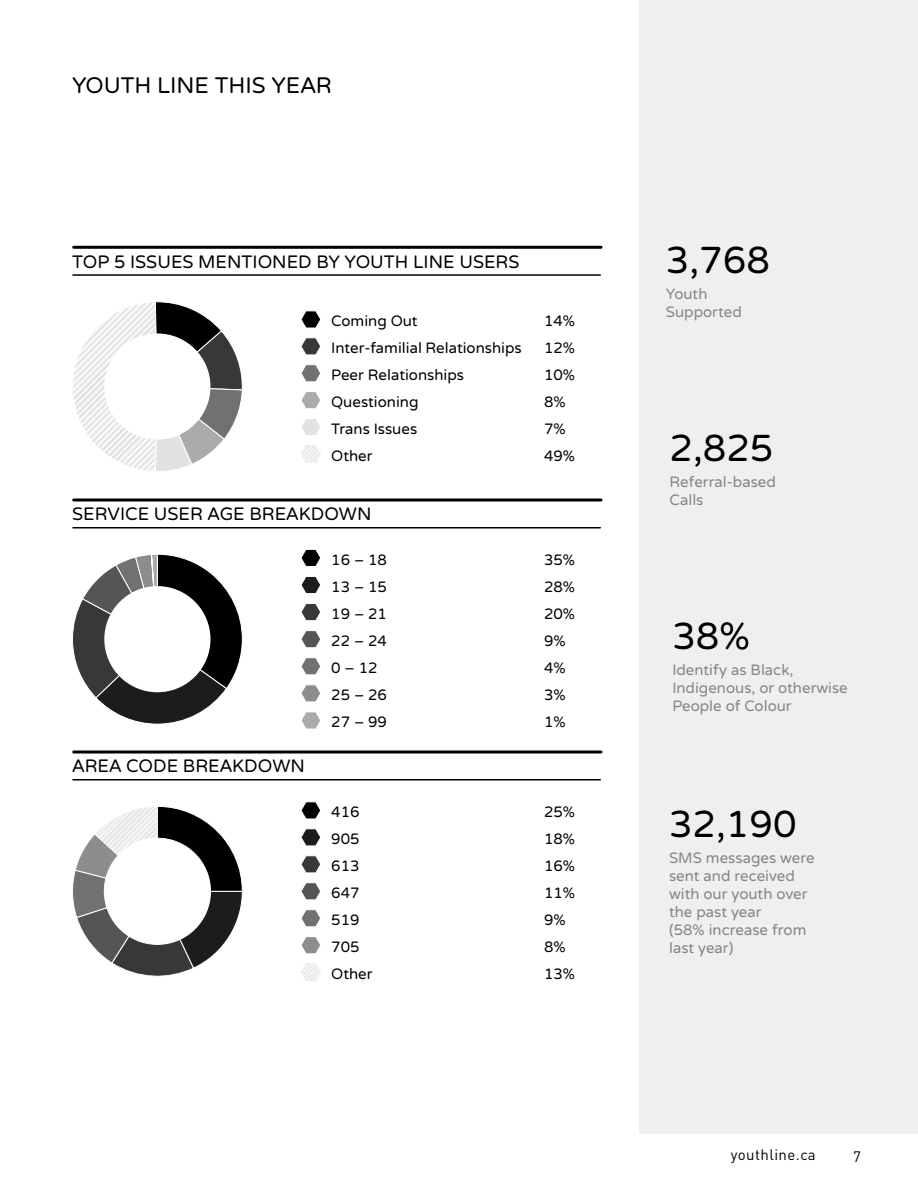
<style>
.page{position:relative;width:918px;height:1188px;background:#fff}
.page>*{position:absolute;margin:0;border:0;box-sizing:border-box;transform-origin:0 0}
.t1{font:37.5px "Varela Round";color:#000}
.t2{font:22.5px "Varela Round";letter-spacing:-.005em;color:#000}
.t3{font:18px "Varela Round";color:#000}
.t4{font:15px/27px "Varela Round";color:#000}
.t5{font:15px/18px "Varela Round";color:#858586}
.t6{font:15px "DIN Pro";letter-spacing:.03em;color:#000}
</style>
<div class="page">
<div style="left:639px;top:0;width:279px;height:1134px;background:#efeff0"></div>
<svg style="left:73px;top:301px;width:170px;height:170px"></svg>
<div style="left:104px;top:333px;width:106px;height:107px;background:#fff;border-radius:50%"></div>
<svg style="left:72px;top:554px;width:171px;height:170px"></svg>
<div style="left:104px;top:586px;width:106px;height:106px;background:#fff;border-radius:50%"></div>
<svg style="left:73px;top:806px;width:170px;height:171px"></svg>
<div style="left:104px;top:838px;width:106px;height:106px;background:#fff;border-radius:50%"></div>
<svg style="left:301px;top:549px;width:19px;height:17px"></svg>
<svg style="left:301px;top:658px;width:19px;height:17px"></svg>
<svg style="left:301px;top:712px;width:19px;height:17px"></svg>
<svg style="left:301px;top:685px;width:19px;height:17px"></svg>
<svg style="left:301px;top:631px;width:19px;height:17px"></svg>
<svg style="left:301px;top:604px;width:19px;height:17px"></svg>
<svg style="left:301px;top:577px;width:19px;height:17px"></svg>
<hr style="left:74px;top:246px;width:527px;height:3px;background:#000">
<hr style="left:74px;top:499px;width:527px;height:3px;background:#000">
<hr style="left:74px;top:751px;width:527px;height:3px;background:#000">
<hr style="left:73px;top:274px;width:527px;height:2px;background:#000">
<hr style="left:73px;top:527px;width:527px;height:2px;background:#000">
<hr style="left:73px;top:779px;width:527px;height:2px;background:#000">
<svg style="left:301px;top:310px;width:20px;height:18px"></svg>
<svg style="left:302px;top:419px;width:18px;height:16px"></svg>
<svg style="left:301px;top:392px;width:19px;height:17px"></svg>
<svg style="left:301px;top:365px;width:19px;height:17px"></svg>
<svg style="left:301px;top:337px;width:19px;height:18px"></svg>
<img style="left:301px;top:445px;width:20px;height:18px">
<svg style="left:301px;top:801px;width:20px;height:18px"></svg>
<svg style="left:301px;top:910px;width:19px;height:17px"></svg>
<svg style="left:301px;top:937px;width:19px;height:17px"></svg>
<svg style="left:301px;top:882px;width:19px;height:18px"></svg>
<svg style="left:301px;top:855px;width:19px;height:18px"></svg>
<svg style="left:301px;top:828px;width:20px;height:18px"></svg>
<img style="left:301px;top:963px;width:20px;height:18px">
<h2 class="t2" style="left:72px;top:72px;width:261px">YOUTH LINE THIS YEAR</h2>
<p class="t3" style="left:72px;top:251px;width:449px">TOP 5 ISSUES MENTIONED BY YOUTH LINE USERS</p>
<h1 class="t1" style="left:666px;top:239px;width:105px">3,768</h1>
<p class="t4" style="left:331px;top:308px;width:192px">Coming Out<br>Inter-familial Relationships<br>Peer Relationships<br>Questioning<br>Trans Issues<br>Other</p>
<p class="t3" style="left:72px;top:504px;width:301px">SERVICE USER AGE BREAKDOWN</p>
<p class="t3" style="left:72px;top:756px;width:234px">AREA CODE BREAKDOWN</p>
<p class="t4" style="left:331px;top:547px;width:57px">16 – 18<br>13 – 15<br>19 – 21<br>22 – 24<br>0 – 12<br>25 – 26<br>27 – 99</p>
<p class="t4" style="left:331px;top:799px;width:43px">416<br>905<br>613<br>647<br>519<br>705<br>Other</p>
<p class="t4" style="left:544px;top:308px;width:33px">14%<br>12%<br>10%<br>8%<br>7%<br>49%</p>
<p class="t4" style="left:544px;top:547px;width:33px">35%<br>28%<br>20%<br>9%<br>4%<br>3%<br>1%</p>
<p class="t4" style="left:544px;top:799px;width:33px">25%<br>18%<br>16%<br>11%<br>9%<br>8%<br>13%</p>
<p class="t5" style="left:666px;top:285px;width:77px">Youth<br>Supported</p>
<h1 class="t1" style="left:670px;top:427px;width:105px">2,825</h1>
<p class="t5" style="left:670px;top:473px;width:108px">Referral-based<br>Calls</p>
<h1 class="t1" style="left:672px;top:615px;width:79px">38%</h1>
<p class="t5" style="left:672px;top:661px;width:177px">Identify as Black,<br>Indigenous, or otherwise<br>People of Colour</p>
<h1 class="t1" style="left:669px;top:803px;width:129px">32,190</h1>
<p class="t5" style="left:669px;top:849px;width:147px">SMS messages were sent and received with our youth over the past year<br>(58% increase from last year)</p>
<p class="t6" style="left:731px;top:1145px;width:87px">youthline.ca</p>
<p class="t6" style="left:853px;top:1147px;width:9px">7</p>
</div>
